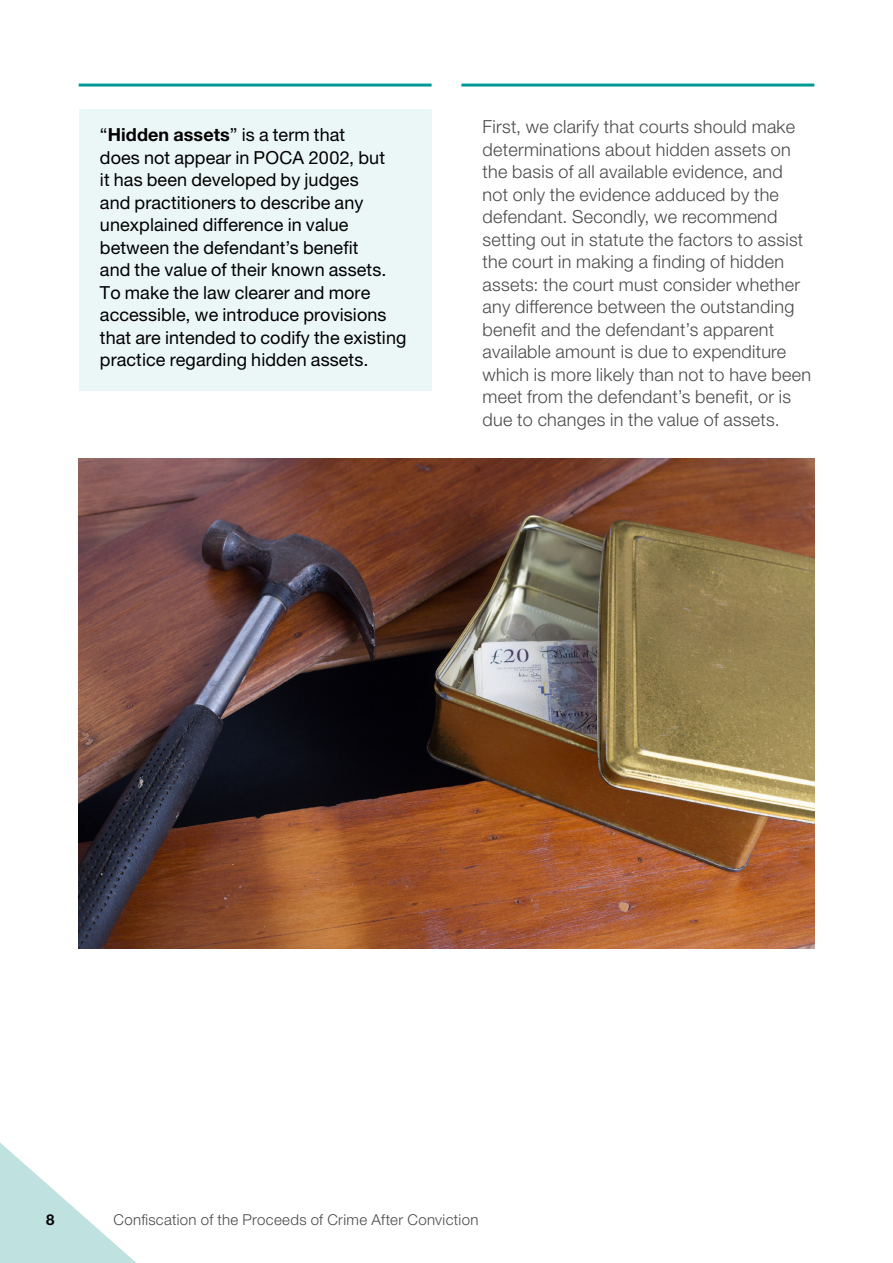
<style>
.page{position:relative;width:893px;height:1263px;background:#fff}
.page>*{position:absolute;margin:0;border:0;box-sizing:border-box;transform-origin:0 0}
.Body_Text___Indent{font:300 18px/22.5px "Helvetica Neue LT Pro";letter-spacing:.015em;color:#4a4a49}
.Shaded_Box_body_text{font:18px/22.5px "Helvetica Neue LT Pro";letter-spacing:.005em;color:#000}
.t1{font:300 15px "Helvetica Neue LT Pro";letter-spacing:.025em;color:#4a4a49}
.t2{font:700 15px "Helvetica Neue LT Pro";color:#000}
.s1{font-weight:700}
</style>
<div class="page">
<div style="left:79px;top:109px;width:353px;height:282px;background:#ebf6f6"></div>
<img style="left:79px;top:458px;width:735px;height:491px">
<hr style="left:79px;top:84px;width:353px;height:3px;background:#009a96">
<hr style="left:461px;top:84px;width:353px;height:3px;background:#009a96">
<svg style="left:0;top:1142px;width:136px;height:121px"></svg>
<p class="Shaded_Box_body_text" style="left:100px;top:123px;width:308px">“<span class="s1">Hidden assets</span>” is a term that<br>does not appear in POCA 2002, but<br>it has been developed by judges<br>and practitioners to describe any unexplained difference in value between the defendant’s benefit<br>and the value of their known assets.<br>To make the law clearer and more accessible, we introduce provisions that are intended to codify the existing practice regarding hidden assets.</p>
<p class="Body_Text___Indent" style="left:483px;top:115px;width:330px">First, we clarify that courts should make determinations about hidden assets on the basis of all available evidence, and not only the evidence adduced by the defendant. Secondly, we recommend setting out in statute the factors to assist the court in making a finding of hidden assets: the court must consider whether any difference between the outstanding benefit and the defendant’s apparent available amount is due to expenditure which is more likely than not to have been meet from the defendant’s benefit, or is due to changes in the value of assets.</p>
<p class="t2" style="left:46px;top:1210px;width:10px">8</p>
<p class="t1" style="left:113px;top:1210px;width:367px">Confiscation of the Proceeds of Crime After Conviction</p>
</div>
